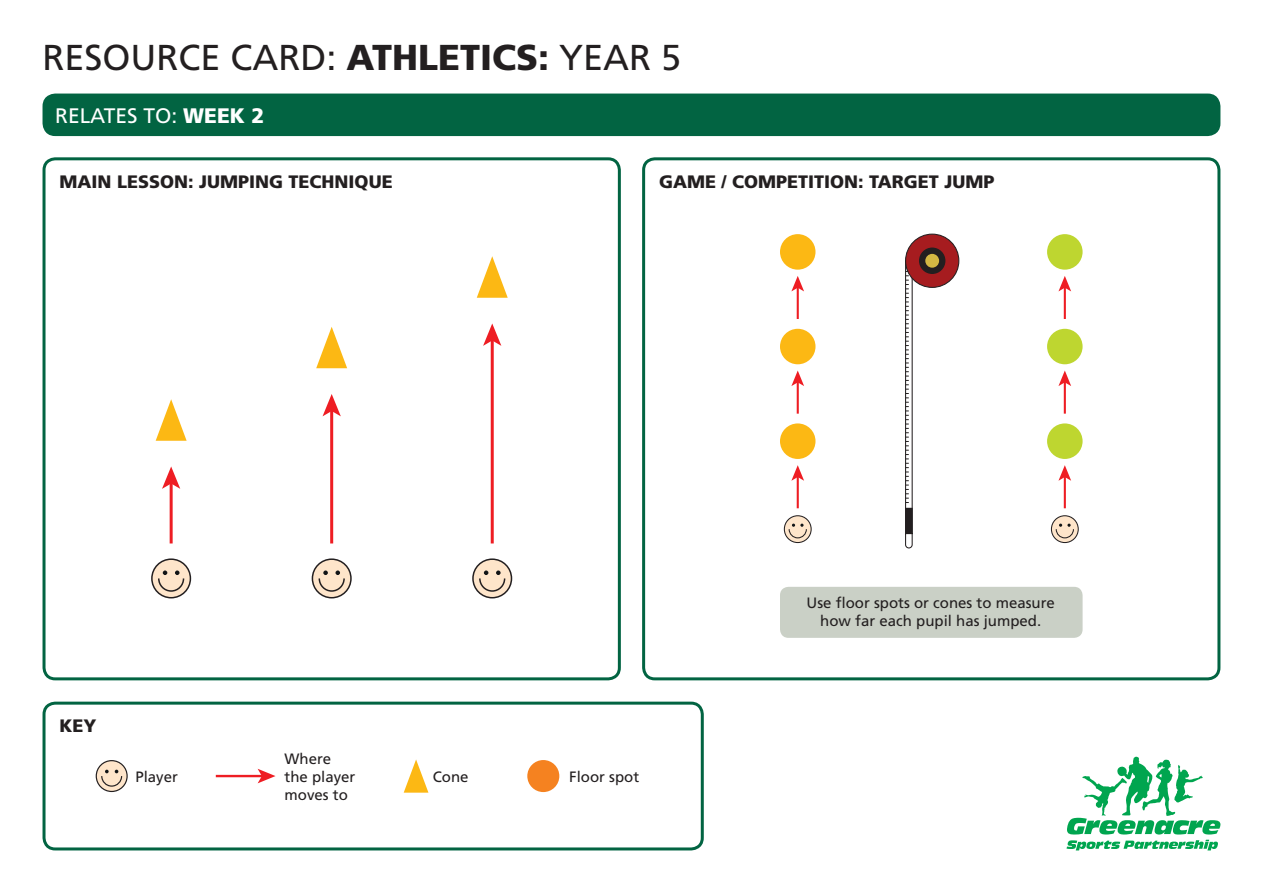
<style>
.page{position:relative;width:1263px;height:893px;background:#fff}
.page>*{position:absolute;margin:0;border:0;box-sizing:border-box;transform-origin:0 0}
.t1{font:36px "Frutiger CE";color:#231f20}
.t2{font:21px "Frutiger CE";color:#fff}
.t3{font:900 18px "Frutiger CE";color:#231f20}
.t4{font:15px/18px "Frutiger CE";color:#231f20;text-align:center}
.s1{font-weight:900}
</style>
<div class="page">
<svg style="left:1066px;top:840px;width:152px;height:10px"></svg>
<svg style="left:1067px;top:757px;width:153px;height:77px"></svg>
<div style="left:43px;top:94px;width:1177px;height:42px;background:#026442;border-radius:13px"></div>
<div style="left:43px;top:157px;width:578px;height:523px;border:3px solid #026442;border-radius:11px"></div>
<div style="left:642px;top:157px;width:578px;height:523px;border:3px solid #026442;border-radius:11px"></div>
<div style="left:43px;top:702px;width:661px;height:148px;border:3px solid #026442;border-radius:11px"></div>
<svg style="left:156px;top:399px;width:31px;height:42px"></svg>
<svg style="left:151px;top:558px;width:41px;height:40px"></svg>
<hr style="left:170px;top:482px;width:3px;height:61px;background:#ee1d23">
<svg style="left:162px;top:466px;width:18px;height:23px"></svg>
<svg style="left:316px;top:327px;width:31px;height:41px"></svg>
<svg style="left:311px;top:558px;width:41px;height:40px"></svg>
<hr style="left:330px;top:410px;width:3px;height:133px;background:#ee1d23">
<svg style="left:323px;top:394px;width:18px;height:22px"></svg>
<svg style="left:477px;top:256px;width:31px;height:42px"></svg>
<svg style="left:472px;top:558px;width:40px;height:40px"></svg>
<hr style="left:491px;top:339px;width:3px;height:204px;background:#ee1d23">
<svg style="left:483px;top:323px;width:18px;height:23px"></svg>
<svg style="left:783px;top:515px;width:29px;height:29px"></svg>
<hr style="left:797px;top:476px;width:2px;height:32px;background:#ee1d23">
<svg style="left:791px;top:465px;width:13px;height:16px"></svg>
<div style="left:780px;top:423px;width:35px;height:36px;background:#fcb814;border-radius:50%"></div>
<hr style="left:797px;top:382px;width:2px;height:32px;background:#ee1d23">
<svg style="left:791px;top:370px;width:13px;height:16px"></svg>
<div style="left:780px;top:329px;width:35px;height:35px;background:#fcb814;border-radius:50%"></div>
<hr style="left:797px;top:287px;width:2px;height:32px;background:#ee1d23">
<svg style="left:791px;top:276px;width:13px;height:15px"></svg>
<div style="left:780px;top:234px;width:35px;height:36px;background:#fcb814;border-radius:50%"></div>
<svg style="left:1050px;top:515px;width:29px;height:29px"></svg>
<hr style="left:1064px;top:476px;width:2px;height:32px;background:#ee1d23">
<svg style="left:1058px;top:465px;width:13px;height:16px"></svg>
<div style="left:1047px;top:423px;width:35px;height:36px;background:#bed630;border-radius:50%"></div>
<hr style="left:1064px;top:382px;width:2px;height:32px;background:#ee1d23">
<svg style="left:1058px;top:370px;width:13px;height:16px"></svg>
<div style="left:1047px;top:329px;width:35px;height:35px;background:#bed630;border-radius:50%"></div>
<hr style="left:1064px;top:287px;width:2px;height:32px;background:#ee1d23">
<svg style="left:1058px;top:276px;width:13px;height:15px"></svg>
<div style="left:1047px;top:234px;width:35px;height:36px;background:#bed630;border-radius:50%"></div>
<svg style="left:905px;top:271px;width:8px;height:277px"></svg>
<div style="left:905px;top:234px;width:54px;height:53px;background:#a61c1f;border-radius:50%"></div>
<div style="left:905px;top:234px;width:54px;height:54px;border:1px solid #231f20;border-radius:50%"></div>
<div style="left:919px;top:248px;width:26px;height:26px;background:#231f20;border-radius:50%"></div>
<div style="left:925px;top:254px;width:14px;height:14px;background:#d4b843;border-radius:50%"></div>
<div style="left:780px;top:587px;width:302px;height:51px;background:#cad0c6;border-radius:9px"></div>
<svg style="left:96px;top:760px;width:32px;height:32px"></svg>
<hr style="left:216px;top:775px;width:47px;height:2px;background:#ee1d23">
<svg style="left:258px;top:769px;width:17px;height:14px"></svg>
<svg style="left:404px;top:759px;width:24px;height:34px"></svg>
<div style="left:527px;top:760px;width:32px;height:32px;background:#f58220;border-radius:50%"></div>
<h1 class="t1" style="left:43px;top:37px;width:640px">RESOURCE CARD: <span class="s1">ATHLETICS:</span> YEAR 5</h1>
<h2 class="t2" style="left:55px;top:103px;width:211px">RELATES TO: <span class="s1">WEEK 2</span></h2>
<p class="t3" style="left:60px;top:171px;width:335px">MAIN LESSON: JUMPING TECHNIQUE</p>
<p class="t3" style="left:659px;top:171px;width:232px">GAME / COMPETITION: TARGET</p>
<p class="t3" style="left:944px;top:171px;width:23px">JUMP</p>
<p class="t3" style="left:60px;top:715px;width:38px">KEY</p>
<p class="t4" style="left:135px;top:768px;width:44px">Player</p>
<p class="t4" style="left:284px;top:750px;width:72px;text-align:left">Where the player moves to</p>
<p class="t4" style="left:433px;top:768px;width:37px">Cone</p>
<p class="t4" style="left:569px;top:768px;width:72px">Floor spot</p>
<p class="t4" style="left:806px;top:593px;width:250px">Use floor spots or cones to measure how far each pupil has jumped.</p>
</div>
